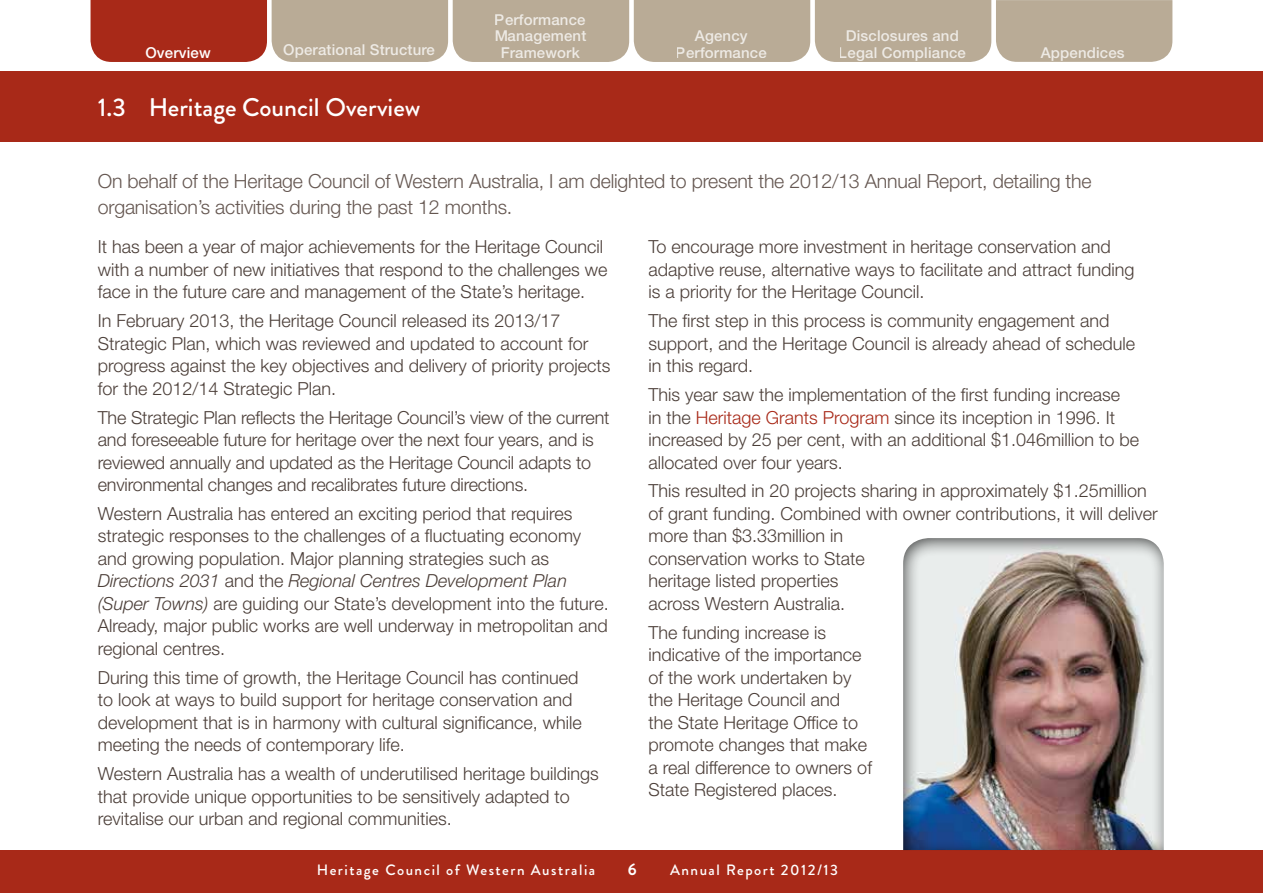
<style>
.page{position:relative;width:1263px;height:893px;background:#fff}
.page>*{position:absolute;margin:0;border:0;box-sizing:border-box;transform-origin:0 0}
.t1{font:500 25.5px "Brandon Grotesque";color:#fff}
.t2{font:300 19.5px/25.5px "Helvetica Neue LT Std";letter-spacing:-.01em;color:#655751}
.t3{font:300 18px/22.5px "Helvetica Neue LT Std";color:#4b3e38}
.t4{font:700 16.5px "Brandon Grotesque";color:#fff}
.t5{font:500 15px/16.5px "Helvetica Neue LT Std";letter-spacing:.01em;color:#fff;text-align:center}
.t6{font:500 15px "Brandon Grotesque";letter-spacing:.1em;color:#fff}
.s1{font-style:italic}
.s2{color:#a82918}
</style>
<div class="page">
<div style="left:0;top:850px;width:1263px;height:43px;background:#a82918"></div>
<div style="left:0;top:72px;width:1263px;height:70px;background:#a82918"></div>
<div style="left:890px;top:525px;width:288px;height:325px;background:#000;opacity:.7"></div>
<svg style="left:91px;top:0;width:1081px;height:62px;background:#b89985"></svg>
<p class="t5" style="left:494px;top:11px;width:94px">Performance<br>Management<br>Framework</p>
<p class="t5" style="left:676px;top:27px;width:92px">Agency<br>Performance</p>
<p class="t5" style="left:846px;top:27px;width:114px">Disclosures and</p>
<p class="t5" style="left:283px;top:41px;width:153px">Operational Structure</p>
<p class="t5" style="left:145px;top:44px;width:67px">Overview</p>
<p class="t5" style="left:839px;top:44px;width:129px">Legal Compliance</p>
<h1 class="t1" style="left:98px;top:89px;width:324px">1.3 Heritage Council Overview</h1>
<p class="t5" style="left:1041px;top:44px;width:85px">Appendices</p>
<p class="t2" style="left:98px;top:168px;width:995px">On behalf of the Heritage Council of Western Australia, I am delighted to present the 2012/13 Annual Report, detailing the organisation’s activities during the past 12 months.</p>
<p class="t3" style="left:98px;top:235px;width:511px">It has been a year of major achievements for the Heritage Council with a number of new initiatives that respond to the challenges we face in the future care and management of the State’s heritage.</p>
<p class="t3" style="left:98px;top:309px;width:514px">In February 2013, the Heritage Council released its 2013/17<br>Strategic Plan, which was reviewed and updated to account for progress against the key objectives and delivery of priority projects for the 2012/14 Strategic Plan.</p>
<p class="t3" style="left:98px;top:405px;width:513px">The Strategic Plan reflects the Heritage Council’s view of the current and foreseeable future for heritage over the next four years, and is reviewed annually and updated as the Heritage Council adapts to environmental changes and recalibrates future directions.</p>
<p class="t3" style="left:98px;top:502px;width:512px">Western Australia has entered an exciting period that requires strategic responses to the challenges of a fluctuating economy and growing population. Major planning strategies such as <span class="s1">Directions 2031</span> and the <span class="s1">Regional Centres Development Plan (Super Towns)</span> are guiding our State’s development into the future.<br>Already, major public works are well underway in metropolitan and regional centres.</p>
<p class="t3" style="left:98px;top:666px;width:486px">During this time of growth, the Heritage Council has continued to look at ways to build support for heritage conservation and development that is in harmony with cultural significance, while meeting the needs of contemporary life.</p>
<p class="t3" style="left:98px;top:762px;width:503px">Western Australia has a wealth of underutilised heritage buildings that provide unique opportunities to be sensitively adapted to revitalise our urban and regional communities.</p>
<p class="t3" style="left:648px;top:235px;width:487px">To encourage more investment in heritage conservation and adaptive reuse, alternative ways to facilitate and attract funding is a priority for the Heritage Council.</p>
<p class="t3" style="left:648px;top:309px;width:488px">The first step in this process is community engagement and support, and the Heritage Council is already ahead of schedule in this regard.</p>
<p class="t3" style="left:648px;top:383px;width:492px">This year saw the implementation of the first funding increase<br>in the <span class="s2">Heritage Grants Program</span> since its inception in 1996. It increased by 25 per cent, with an additional $1.046million to be allocated over four years.</p>
<p class="t3" style="left:648px;top:479px;width:511px">This resulted in 20 projects sharing in approximately $1.25million of grant funding. Combined with owner contributions, it will deliver more than $3.33million in<br>conservation works to State<br>heritage listed properties<br>across Western Australia.</p>
<p class="t3" style="left:648px;top:621px;width:225px">The funding increase is indicative of the importance of the work undertaken by the Heritage Council and<br>the State Heritage Office to promote changes that make a real difference to owners of<br>State Registered places.</p>
<p class="t6" style="left:317px;top:860px;width:280px">Heritage Council of Western Australia</p>
<p class="t4" style="left:628px;top:858px;width:10px">6</p>
<p class="t6" style="left:670px;top:860px;width:170px">Annual Report 2012/13</p>
</div>
